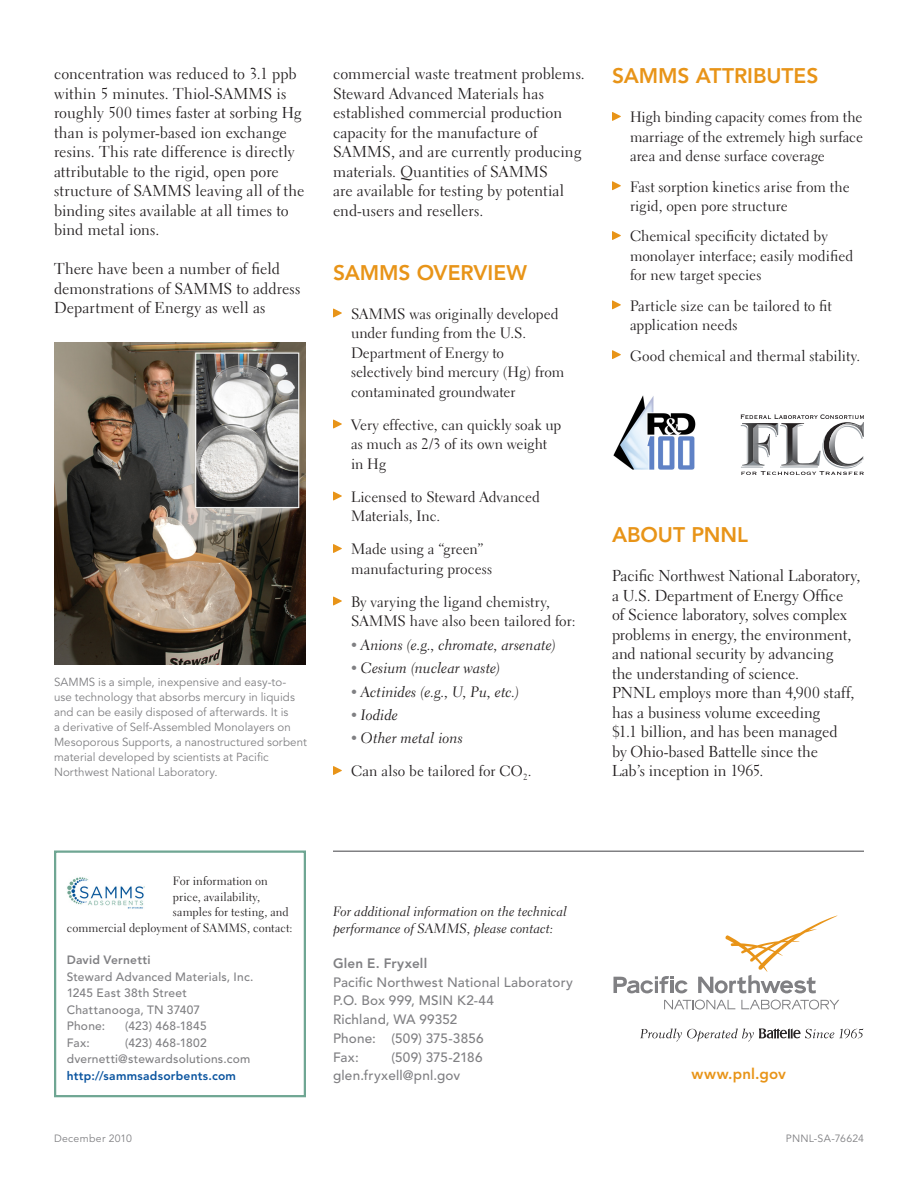
<style>
.page{position:relative;width:918px;height:1188px;background:#fff}
.page>*{position:absolute;margin:0;border:0;box-sizing:border-box;transform-origin:0 0}
.Flier_Body_Text{font:800 21px "Avenir LT Std";letter-spacing:-.005em;color:#e89418}
.Flier_Body_Text-2{font:15.75px/19.5px "Electra LT Std";color:#231f20}
.Flier_Bullet_List{font:15px/19.5px "Electra LT Std";letter-spacing:.005em;color:#231f20}
.Flier_Bullet_List-2{font:15px "Electra LT Std Cursive";letter-spacing:.005em;color:#231f20}
.Flier_Body_Text-3{font:800 15px "Avenir LT Std";color:#e89418}
.Flier_Body_Text-4{font:500 13.5px "Avenir LT Std";letter-spacing:.015em;color:#808083}
.Flier_Body_Text-5{font:13.5px/16.5px "Electra LT Std Cursive";color:#231f20}
.Flier_Body_Text-6{font:800 13.5px "Avenir LT Std";letter-spacing:.015em;color:#808083}
.Flier_Body_Text-7{font:500 12px "Avenir LT Std";letter-spacing:.02em;color:#808083}
.Flier_Body_Text-8{font:12px "Electra LT Std";letter-spacing:.005em;color:#231f20}
.Flier_Body_Text-9{font:800 12px "Avenir LT Std";letter-spacing:.025em;color:#0a549f}
.Flier_Body_Text-10{font:800 12px "Avenir LT Std";letter-spacing:.02em;color:#808083}
.Flier_Photo_Caption{font:11.7px/15px "Avenir LT Std";letter-spacing:.005em;color:#808083}
.Flier_Body_Text-11{font:10.5px "Avenir LT Std";letter-spacing:.025em;color:#808083}
.s1{font-family:"Electra LT Std";font-size:12px;color:#808083}
</style>
<div class="page">
<hr style="left:333px;top:850px;width:531px;height:2px;background:#808083">
<svg style="left:612px;top:112px;width:9px;height:9px"></svg>
<svg style="left:612px;top:181px;width:9px;height:9px"></svg>
<svg style="left:612px;top:231px;width:9px;height:9px"></svg>
<svg style="left:612px;top:300px;width:9px;height:9px"></svg>
<svg style="left:612px;top:350px;width:9px;height:9px"></svg>
<div style="left:54px;top:850px;width:252px;height:247px;border:2px solid #6fa693"></div>
<img style="left:67px;top:877px;width:78px;height:32px">
<svg style="left:741px;top:414px;width:123px;height:61px"></svg>
<img style="left:613px;top:395px;width:83px;height:74px">
<img style="left:54px;top:343px;width:252px;height:321px">
<svg style="left:333px;top:309px;width:9px;height:8px"></svg>
<svg style="left:333px;top:420px;width:9px;height:8px"></svg>
<svg style="left:333px;top:492px;width:9px;height:8px"></svg>
<svg style="left:333px;top:544px;width:9px;height:9px"></svg>
<svg style="left:333px;top:597px;width:9px;height:8px"></svg>
<svg style="left:333px;top:766px;width:9px;height:9px"></svg>
<svg style="left:741px;top:1000px;width:98px;height:10px"></svg>
<svg style="left:664px;top:1000px;width:71px;height:10px"></svg>
<svg style="left:613px;top:976px;width:75px;height:17px"></svg>
<svg style="left:698px;top:915px;width:140px;height:78px"></svg>
<svg style="left:640px;top:1028px;width:223px;height:14px"></svg>
<p class="Flier_Body_Text-2" style="left:54px;top:64px;width:252px">concentration was reduced to 3.1 ppb within 5 minutes. Thiol-SAMMS is roughly 500 times faster at sorbing Hg than is polymer-based ion exchange resins. This rate difference is directly attributable to the rigid, open pore structure of SAMMS leaving all of the binding sites available at all times to bind metal ions.</p>
<p class="Flier_Body_Text-2" style="left:54px;top:259px;width:248px">There have been a number of field demonstrations of SAMMS to address<br>Department of Energy as well as</p>
<p class="Flier_Photo_Caption" style="left:54px;top:675px;width:254px">SAMMS is a simple, inexpensive and easy-to&shy;use technology that absorbs mercury in liquids and can be easily disposed of afterwards. It is<br>a derivative of Self-Assembled Monolayers on Mesoporous Supports, a nanostructured sorbent material developed by scientists at Pacific Northwest National Laboratory.</p>
<p class="Flier_Body_Text-2" style="left:333px;top:64px;width:253px">commercial waste treatment problems.<br>Steward Advanced Materials has established commercial production capacity for the manufacture of SAMMS, and are currently producing materials. Quantities of SAMMS</p>
<p class="Flier_Body_Text-2" style="left:333px;top:181px;width:233px">are available for testing by potential end-users and resellers.</p>
<p class="Flier_Body_Text" style="left:333px;top:260px;width:98px">SAMMS Overvie</p>
<p class="Flier_Body_Text" style="left:506px;top:260px;width:22px">w</p>
<p class="Flier_Bullet_List" style="left:351px;top:304px;width:215px">SAMMS was originally developed under funding from the U.S.<br>Department of Energy to selectively bind mercury (Hg) from contaminated groundwater</p>
<p class="Flier_Bullet_List" style="left:351px;top:415px;width:212px">Very effective, can quickly soak up</p>
<p class="Flier_Bullet_List" style="left:351px;top:435px;width:197px">as much as 2/3 of its own weight</p>
<p class="Flier_Bullet_List" style="left:351px;top:454px;width:37px">in Hg</p>
<p class="Flier_Bullet_List" style="left:351px;top:487px;width:191px">Licensed to Steward Advanced<br>Materials, Inc.</p>
<p class="Flier_Bullet_List" style="left:351px;top:540px;width:134px">Made using a “green”</p>
<p class="Flier_Bullet_List" style="left:351px;top:559px;width:143px">manufacturing process</p>
<p class="Flier_Bullet_List" style="left:351px;top:592px;width:226px">By varying the ligand chemistry,<br>SAMMS have also been tailored for:</p>
<p class="Flier_Bullet_List-2" style="left:351px;top:636px;width:207px"><span class="s1">•</span> Anions (e.g., chromate, arsenate)</p>
<p class="Flier_Bullet_List-2" style="left:351px;top:659px;width:151px"><span class="s1">•</span> Cesium (nuclear waste)</p>
<p class="Flier_Bullet_List-2" style="left:351px;top:682px;width:170px"><span class="s1">•</span> Actinides (e.g., U, Pu, etc.)</p>
<p class="Flier_Bullet_List-2" style="left:351px;top:706px;width:49px"><span class="s1">•</span> Iodide</p>
<p class="Flier_Bullet_List-2" style="left:351px;top:729px;width:113px"><span class="s1">•</span> Other metal ions</p>
<p class="Flier_Bullet_List" style="left:351px;top:762px;width:182px">Can also be tailored for CO<sub>2</sub>.</p>
<p class="Flier_Body_Text" style="left:612px;top:64px;width:208px">SAMMS ATTRIBUTES</p>
<p class="Flier_Bullet_List" style="left:630px;top:108px;width:234px;text-align:justify">High binding capacity comes from the marriage of the extremely high surface area and dense surface coverage</p>
<p class="Flier_Bullet_List" style="left:630px;top:177px;width:221px">Fast sorption kinetics arise from the rigid, open pore structure</p>
<p class="Flier_Bullet_List" style="left:630px;top:227px;width:225px">Chemical specificity dictated by monolayer interface; easily modified for new target species</p>
<p class="Flier_Bullet_List" style="left:630px;top:296px;width:203px">Particle size can be tailored to fit application needs</p>
<p class="Flier_Bullet_List" style="left:630px;top:346px;width:232px">Good chemical and thermal stability.</p>
<p class="Flier_Body_Text" style="left:612px;top:522px;width:138px">About PNNL</p>
<p class="Flier_Body_Text-2" style="left:612px;top:566px;width:250px">Pacific Northwest National Laboratory, a U.S. Department of Energy Office<br>of Science laboratory, solves complex problems in energy, the environment, and national security by advancing<br>the understanding of science.<br>PNNL employs more than 4,900 staff, has a business volume exceeding</p>
<p class="Flier_Body_Text-2" style="left:612px;top:722px;width:227px">$1.1 billion, and has been managed</p>
<p class="Flier_Body_Text-2" style="left:612px;top:741px;width:208px">by Ohio-based Battelle since the</p>
<p class="Flier_Body_Text-2" style="left:612px;top:761px;width:153px">Lab’s inception in 1965.</p>
<p class="Flier_Body_Text-8" style="left:173px;top:873px;width:96px">For information on</p>
<p class="Flier_Body_Text-8" style="left:173px;top:889px;width:89px">price, availability,</p>
<p class="Flier_Body_Text-8" style="left:173px;top:905px;width:117px">samples for testing, and</p>
<p class="Flier_Body_Text-8" style="left:67px;top:921px;width:227px">commercial deployment of SAMMS, contact:</p>
<p class="Flier_Body_Text-10" style="left:67px;top:953px;width:85px">David Vernetti</p>
<p class="Flier_Body_Text-7" style="left:67px;top:970px;width:188px">Steward Advanced Materials, Inc.</p>
<p class="Flier_Body_Text-7" style="left:67px;top:986px;width:122px">1245 East 38th Street</p>
<p class="Flier_Body_Text-7" style="left:67px;top:1003px;width:135px">Chattanooga, TN 37407</p>
<p class="Flier_Body_Text-7" style="left:67px;top:1019px;width:40px">Phone:</p>
<p class="Flier_Body_Text-7" style="left:125px;top:1019px;width:83px">(423) 468-1845</p>
<p class="Flier_Body_Text-7" style="left:67px;top:1036px;width:25px">Fax:</p>
<p class="Flier_Body_Text-7" style="left:125px;top:1036px;width:83px">(423) 468-1802</p>
<p class="Flier_Body_Text-7" style="left:67px;top:1052px;width:185px">dvernetti@stewardsolutions.com</p>
<p class="Flier_Body_Text-9" style="left:67px;top:1069px;width:171px">http://sammsadsorbents.com</p>
<p class="Flier_Body_Text-11" style="left:54px;top:1132px;width:80px">December 2010</p>
<p class="Flier_Body_Text-5" style="left:333px;top:903px;width:235px">For additional information on the technical performance of SAMMS, please contact:</p>
<p class="Flier_Body_Text-6" style="left:333px;top:955px;width:96px">Glen E. Fryxell</p>
<p class="Flier_Body_Text-4" style="left:333px;top:974px;width:241px">Pacific Northwest National Laboratory</p>
<p class="Flier_Body_Text-4" style="left:333px;top:993px;width:163px">P.O. Box 999, MSIN K2-44</p>
<p class="Flier_Body_Text-4" style="left:333px;top:1012px;width:126px">Richland, WA 99352</p>
<p class="Flier_Body_Text-4" style="left:333px;top:1030px;width:152px">Phone: (509) 375-3856</p>
<p class="Flier_Body_Text-4" style="left:333px;top:1049px;width:27px">Fax:</p>
<p class="Flier_Body_Text-4" style="left:391px;top:1049px;width:93px">(509) 375-2186</p>
<p class="Flier_Body_Text-4" style="left:333px;top:1068px;width:129px">glen.fryxell@pnl.gov</p>
<p class="Flier_Body_Text-3" style="left:692px;top:1065px;width:96px">www.pnl.gov</p>
<p class="Flier_Body_Text-11" style="left:786px;top:1132px;width:80px">PNNL-SA-76624</p>
</div>
